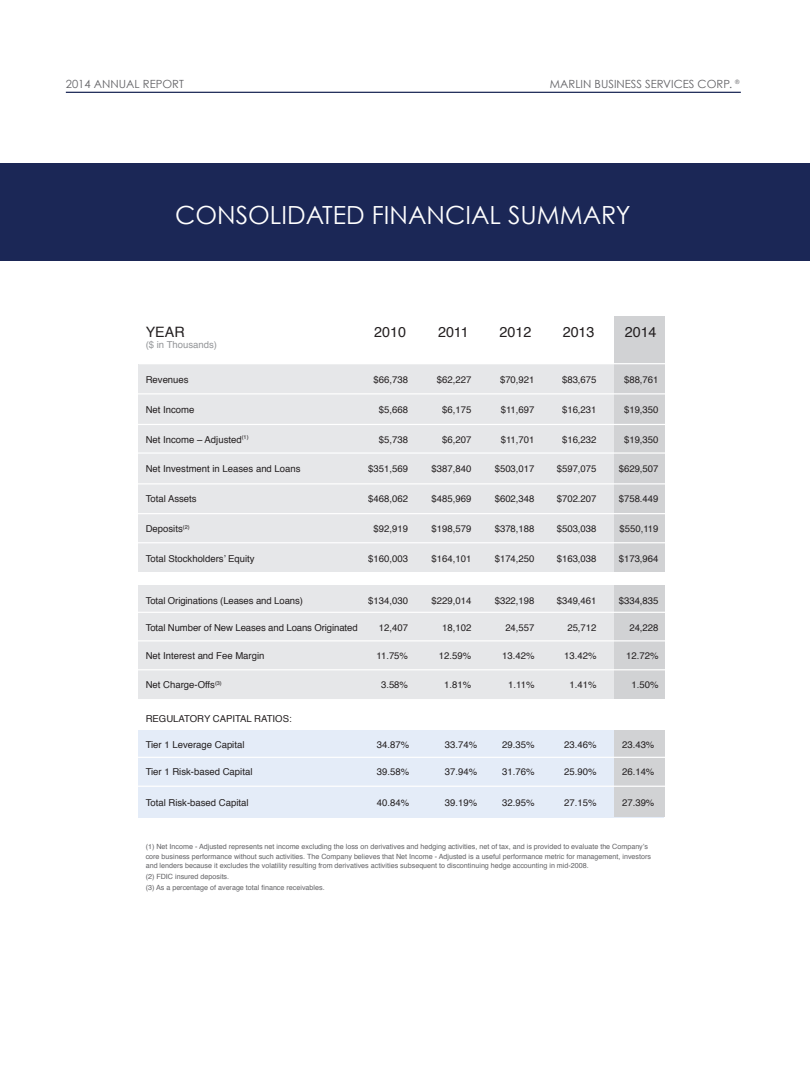
<style>
.page{position:relative;width:810px;height:1080px;background:#fff}
.page>*{position:absolute;margin:0;border:0;box-sizing:border-box;transform-origin:0 0}
.t1{font:25px "Century Gothic";color:#fff}
.t2{font:14.25px "Helvetica";color:#231f20}
.t3{font:11.25px "Century Gothic";color:#636366}
.t4{font:9.5px "Helvetica";color:#231f20}
.t5{font:9.5px "Helvetica";color:#939598}
.t6{font:7.12px/9.5px "Helvetica";color:#636366}
.s1{color:#fff}
</style>
<div class="page">
<div style="left:0;top:163px;width:810px;height:98px;background:#1b2756"></div>
<div style="left:139px;top:730px;width:525px;height:88px;background:#e4ecf8"></div>
<div style="left:139px;top:584px;width:525px;height:116px;background:#e6e7e9"></div>
<div style="left:139px;top:364px;width:525px;height:208px;background:#e6e7e9"></div>
<div style="left:614px;top:317px;width:50px;height:500px;background:#d1d2d4"></div>
<hr style="left:130px;top:393px;width:541px;height:1px;background:#fff">
<hr style="left:133px;top:424px;width:532px;height:1px;background:#fff">
<hr style="left:136px;top:452px;width:532px;height:2px;background:#fff">
<hr style="left:135px;top:483px;width:537px;height:1px;background:#fff">
<hr style="left:137px;top:513px;width:533px;height:1px;background:#fff">
<hr style="left:136px;top:669px;width:532px;height:1px;background:#fff">
<hr style="left:136px;top:612px;width:535px;height:1px;background:#fff">
<div style="left:127px;top:572px;width:543px;height:12px;background:#fff"></div>
<div style="left:602px;top:700px;width:69px;height:30px;background:#fff"></div>
<hr style="left:134px;top:786px;width:537px;height:1px;background:#fff">
<hr style="left:131px;top:757px;width:541px;height:1px;background:#fff">
<hr style="left:122px;top:699px;width:555px;height:1px;background:#fff">
<hr style="left:123px;top:640px;width:556px;height:1px;background:#fff">
<hr style="left:139px;top:363px;width:530px;height:1px;background:#fff">
<hr style="left:135px;top:542px;width:532px;height:1px;background:#fff">
<hr style="left:66px;top:92px;width:675px;height:1px;background:#1b2756">
<p class="t3" style="left:66px;top:77px;width:120px">2014 ANNUAL REPORT</p>
<p class="t3" style="left:550px;top:77px;width:191px">MARLIN BUSINESS SERVICES CORP. <sup>®</sup></p>
<h1 class="t1" style="left:175px;top:199px;width:457px">CONSOLIDATED FINANCIAL SUMMARY</h1>
<h2 class="t2" style="left:146px;top:321px;width:40px">YEAR</h2>
<h2 class="t2" style="left:374px;top:321px;width:33px">2010</h2>
<h2 class="t2" style="left:438px;top:321px;width:32px">2011</h2>
<h2 class="t2" style="left:500px;top:321px;width:33px">2012</h2>
<h2 class="t2" style="left:563px;top:321px;width:33px">2013</h2>
<h2 class="t2" style="left:625px;top:321px;width:33px">2014</h2>
<p class="t5" style="left:146px;top:338px;width:73px">($ in Thousands)</p>
<p class="t4" style="left:146px;top:373px;width:44px">Revenues</p>
<p class="t4" style="left:374px;top:373px;width:36px">$66,738</p>
<p class="t4" style="left:437px;top:373px;width:36px">$62,227</p>
<p class="t4" style="left:500px;top:373px;width:36px">$70,921</p>
<p class="t4" style="left:562px;top:373px;width:36px">$83,675</p>
<p class="t4" style="left:624px;top:373px;width:36px">$88,761</p>
<p class="t4" style="left:146px;top:402px;width:50px">Net Income</p>
<p class="t4" style="left:379px;top:402px;width:31px">$5,668</p>
<p class="t4" style="left:442px;top:402px;width:31px">$6,175</p>
<p class="t4" style="left:501px;top:402px;width:35px">$11,697</p>
<p class="t4" style="left:562px;top:402px;width:36px">$16,231</p>
<p class="t4" style="left:624px;top:402px;width:36px">$19,350</p>
<p class="t4" style="left:146px;top:432px;width:104px">Net Income – Adjusted<sup>(1)</sup></p>
<p class="t4" style="left:379px;top:432px;width:31px">$5,738</p>
<p class="t4" style="left:442px;top:432px;width:31px">$6,207</p>
<p class="t4" style="left:501px;top:432px;width:35px">$11,701</p>
<p class="t4" style="left:562px;top:432px;width:36px">$16,232</p>
<p class="t4" style="left:624px;top:432px;width:36px">$19,350</p>
<p class="t4" style="left:146px;top:462px;width:156px">Net Investment in Leases and Loans</p>
<p class="t4" style="left:368px;top:462px;width:41px">$351,569</p>
<p class="t4" style="left:432px;top:462px;width:41px">$387,840</p>
<p class="t4" style="left:495px;top:462px;width:41px">$503,017</p>
<p class="t4" style="left:557px;top:462px;width:41px">$597,075</p>
<p class="t4" style="left:619px;top:462px;width:41px">$629,507</p>
<p class="t4" style="left:146px;top:492px;width:52px">Total Assets</p>
<p class="t4" style="left:368px;top:492px;width:41px">$468,062</p>
<p class="t4" style="left:432px;top:492px;width:41px">$485,969</p>
<p class="t4" style="left:495px;top:492px;width:41px">$602,348</p>
<p class="t4" style="left:557px;top:492px;width:41px">$702.207</p>
<p class="t4" style="left:619px;top:492px;width:41px">$758.449</p>
<p class="t4" style="left:146px;top:521px;width:45px">Deposits<sup>(2)</sup></p>
<p class="t4" style="left:374px;top:521px;width:36px">$92,919</p>
<p class="t4" style="left:432px;top:521px;width:41px">$198,579</p>
<p class="t4" style="left:495px;top:521px;width:41px">$378,188</p>
<p class="t4" style="left:557px;top:521px;width:41px">$503,038</p>
<p class="t4" style="left:619px;top:521px;width:41px">$550,119</p>
<p class="t4" style="left:146px;top:551px;width:110px">Total Stockholders’ Equity</p>
<p class="t4" style="left:368px;top:551px;width:41px">$160,003</p>
<p class="t4" style="left:432px;top:551px;width:41px">$164,101</p>
<p class="t4" style="left:495px;top:551px;width:41px">$174,250</p>
<p class="t4" style="left:557px;top:551px;width:41px">$163,038</p>
<p class="t4" style="left:619px;top:551px;width:41px">$173,964</p>
<p class="t4" style="left:146px;top:593px;width:159px">Total Originations (Leases and Loans)</p>
<p class="t4" style="left:368px;top:593px;width:41px">$134,030</p>
<p class="t4" style="left:432px;top:593px;width:41px">$229,014</p>
<p class="t4" style="left:495px;top:593px;width:41px">$322,198</p>
<p class="t4" style="left:557px;top:593px;width:41px">$349,461</p>
<p class="t4" style="left:619px;top:593px;width:41px">$334,835</p>
<p class="t4" style="left:146px;top:620px;width:213px">Total Number of New Leases and Loans Originated</p>
<p class="t4" style="left:379px;top:620px;width:31px">12,407</p>
<p class="t4" style="left:442px;top:620px;width:31px">18,102</p>
<p class="t4" style="left:505px;top:620px;width:31px">24,557</p>
<p class="t4" style="left:567px;top:620px;width:31px">25,712</p>
<p class="t4" style="left:629px;top:620px;width:31px">24,228</p>
<p class="t4" style="left:146px;top:648px;width:120px">Net Interest and Fee Margin</p>
<p class="t4" style="left:376px;top:648px;width:33px">11.75%</p>
<p class="t4" style="left:439px;top:648px;width:34px">12.59%</p>
<p class="t4" style="left:502px;top:648px;width:34px">13.42%</p>
<p class="t4" style="left:564px;top:648px;width:34px">13.42%</p>
<p class="t4" style="left:626px;top:648px;width:34px">12.72%</p>
<p class="t4" style="left:146px;top:678px;width:78px">Net Charge-Offs<sup>(3)</sup></p>
<p class="t4" style="left:381px;top:678px;width:29px">3.58%</p>
<p class="t4" style="left:444px;top:678px;width:29px">1.81%</p>
<p class="t4" style="left:508px;top:678px;width:28px">1.11%</p>
<p class="t4" style="left:569px;top:678px;width:29px">1.41%</p>
<p class="t4" style="left:632px;top:678px;width:29px">1.50%</p>
<p class="t4" style="left:146px;top:711px;width:164px">REGULATORY CAPITAL RATIOS:<span class="s1">OS:</span></p>
<p class="t4" style="left:146px;top:737px;width:100px">Tier 1 Leverage Capital</p>
<p class="t4" style="left:377px;top:737px;width:34px">34.87%</p>
<p class="t4" style="left:445px;top:737px;width:34px">33.74%</p>
<p class="t4" style="left:502px;top:737px;width:34px">29.35%</p>
<p class="t4" style="left:564px;top:737px;width:34px">23.46%</p>
<p class="t4" style="left:622px;top:737px;width:34px">23.43%</p>
<p class="t4" style="left:146px;top:765px;width:108px">Tier 1 Risk-based Capital</p>
<p class="t4" style="left:377px;top:765px;width:34px">39.58%</p>
<p class="t4" style="left:445px;top:765px;width:34px">37.94%</p>
<p class="t4" style="left:502px;top:765px;width:34px">31.76%</p>
<p class="t4" style="left:564px;top:765px;width:34px">25.90%</p>
<p class="t4" style="left:622px;top:765px;width:34px">26.14%</p>
<p class="t4" style="left:146px;top:796px;width:104px">Total Risk-based Capital</p>
<p class="t4" style="left:377px;top:796px;width:34px">40.84%</p>
<p class="t4" style="left:445px;top:796px;width:34px">39.19%</p>
<p class="t4" style="left:502px;top:796px;width:34px">32.95%</p>
<p class="t4" style="left:564px;top:796px;width:34px">27.15%</p>
<p class="t4" style="left:622px;top:796px;width:34px">27.39%</p>
<p class="t6" style="left:146px;top:842px;width:507px">(1) Net Income - Adjusted represents net income excluding the loss on derivatives and hedging activities, net of tax, and is provided to evaluate the Company’s core business performance without such activities. The Company believes that Net Income - Adjusted is a useful performance metric for management, investors and lenders because it excludes the volatility resulting from derivatives activities subsequent to discontinuing hedge accounting in mid-2008.</p>
<p class="t6" style="left:146px;top:871px;width:180px;line-height:10.8px">(2) FDIC insured deposits.<br>(3) As a percentage of average total finance receivables.</p>
</div>
